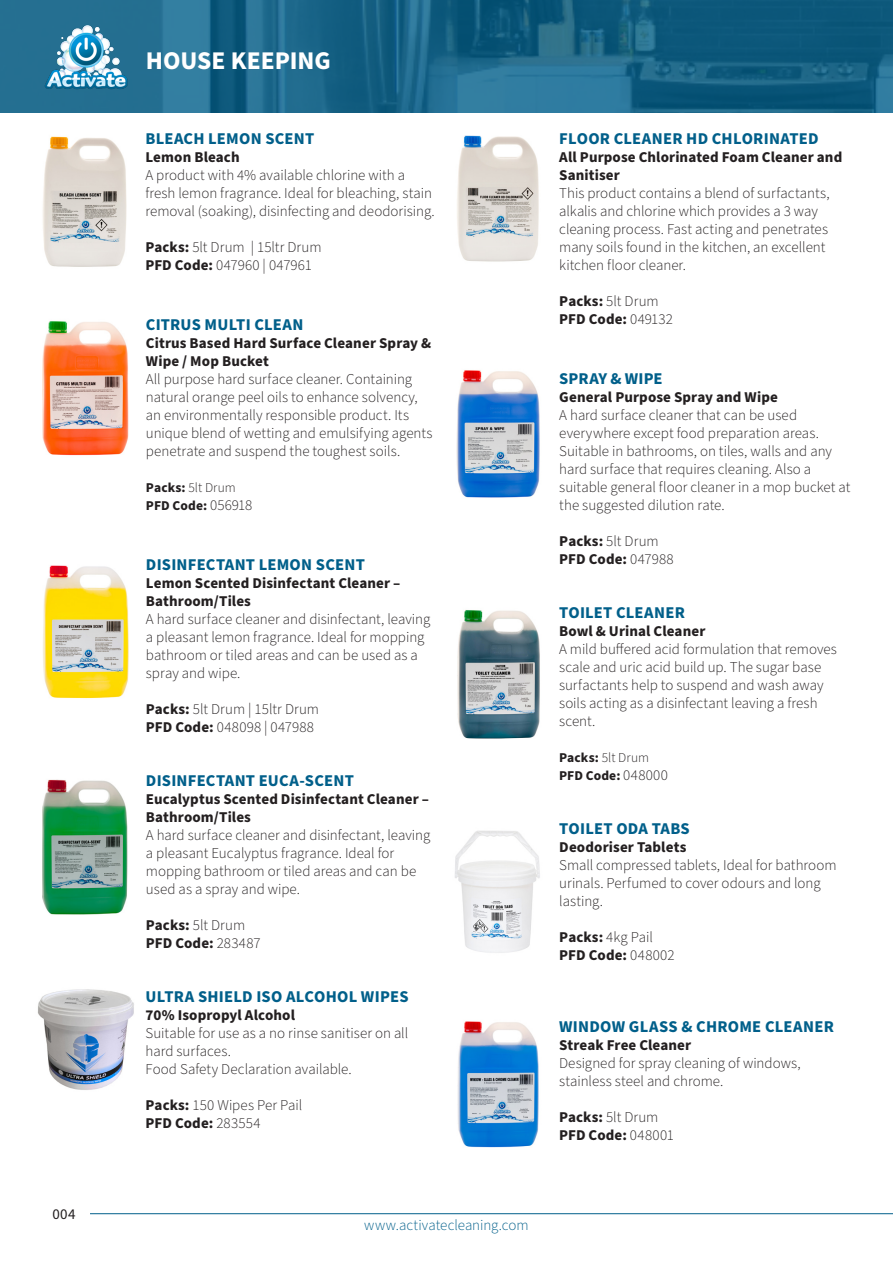
<style>
.page{position:relative;width:893px;height:1263px;background:#fff}
.page>*{position:absolute;margin:0;border:0;box-sizing:border-box;transform-origin:0 0}
.Copy_Text_10_14_Left{font:700 25.5px "Source Sans Pro";color:#fff}
.Headlines_Copy_Text{font:700 16.5px "Source Sans Pro";letter-spacing:.015em;color:#015f8a}
.Copy_Text_10_14_Left-2{font:300 15px/18px "Source Sans Pro";color:#231f20}
.Copy_Text_10_14_Left-3{font:700 15px/18px "Source Sans Pro";letter-spacing:.005em;color:#231f20}
.t1{font:300 15px "Source Sans Pro";color:#015f8a}
.t2{font:15px "Source Sans Pro";color:#231f20}
.Copy_Text_10_14_Left-4{font:700 13.5px "Source Sans Pro";letter-spacing:.005em;color:#231f20}
.Copy_Text_10_14_Left-5{font:300 13.5px "Source Sans Pro";letter-spacing:.005em;color:#231f20}
.s1{font-weight:700}
.s2{font-weight:300;font-size:15px}
.s3{font-weight:300}
</style>
<div class="page">
<hr style="left:90px;top:1213px;width:803px;height:1px;background:#015f8a">
<img style="left:37px;top:989px;width:97px;height:101px">
<svg style="left:0;top:0;width:893px;height:113px;background:#1a6487"></svg>
<img style="left:42px;top:22px;width:87px;height:68px">
<img style="left:455px;top:831px;width:85px;height:122px">
<img style="left:457px;top:610px;width:83px;height:129px">
<img style="left:456px;top:370px;width:84px;height:128px">
<img style="left:43px;top:565px;width:86px;height:134px">
<img style="left:42px;top:779px;width:86px;height:136px">
<img style="left:42px;top:321px;width:87px;height:135px">
<img style="left:457px;top:1021px;width:82px;height:127px">
<img style="left:43px;top:136px;width:84px;height:131px">
<img style="left:457px;top:135px;width:82px;height:127px">
<p class="t2" style="left:53px;top:1204px;width:25px">004</p>
<p class="Copy_Text_10_14_Left" style="left:146px;top:43px;width:186px">HOUSE KEEPING</p>
<p class="Headlines_Copy_Text" style="left:145px;top:127px;width:170px">BLEACH LEMON SCENT</p>
<p class="Copy_Text_10_14_Left-3" style="left:145px;top:148px;width:96px">Lemon Bleach</p>
<p class="Copy_Text_10_14_Left-2" style="left:145px;top:167px;width:291px">A product with 4% available chlorine with a fresh lemon fragrance. Ideal for bleaching, stain removal (soaking), disinfecting and deodorising.</p>
<p class="Copy_Text_10_14_Left-2" style="left:145px;top:239px;width:178px"><span class="s1">Packs:</span> 5lt Drum | 15ltr Drum</p>
<p class="Copy_Text_10_14_Left-2" style="left:145px;top:257px;width:168px"><span class="s1">PFD Code:</span> 047960 | 047961</p>
<p class="Headlines_Copy_Text" style="left:146px;top:313px;width:159px">CITRUS MULTI CLEAN</p>
<p class="Copy_Text_10_14_Left-3" style="left:146px;top:334px;width:287px">Citrus Based Hard Surface Cleaner Spray &amp;<br>Wipe / Mop Bucket</p>
<p class="Copy_Text_10_14_Left-2" style="left:146px;top:371px;width:288px">All purpose hard surface cleaner. Containing natural orange peel oils to enhance solvency, an environmentally responsible product. Its unique blend of wetting and emulsifying agents penetrate and suspend the toughest soils.</p>
<p class="Copy_Text_10_14_Left-5" style="left:146px;top:479px;width:91px"><span class="s1">Packs:</span> 5lt Drum</p>
<p class="Copy_Text_10_14_Left-4" style="left:146px;top:496px;width:108px">PFD Code: <span class="s2">056918</span></p>
<p class="Headlines_Copy_Text" style="left:146px;top:553px;width:220px">DISINFECTANT LEMON SCENT</p>
<p class="Copy_Text_10_14_Left-3" style="left:146px;top:574px;width:256px">Lemon Scented Disinfectant Cleaner –<br>Bathroom/Tiles</p>
<p class="Copy_Text_10_14_Left-2" style="left:146px;top:611px;width:286px">A hard surface cleaner and disinfectant, leaving a pleasant lemon fragrance. Ideal for mopping bathroom or tiled areas and can be used as a spray and wipe.</p>
<p class="Copy_Text_10_14_Left-2" style="left:146px;top:701px;width:175px"><span class="s1">Packs:</span> 5lt Drum | 15ltr Drum</p>
<p class="Copy_Text_10_14_Left-2" style="left:146px;top:719px;width:170px"><span class="s1">PFD Code:</span> 048098 | 047988</p>
<p class="Headlines_Copy_Text" style="left:146px;top:769px;width:210px">DISINFECTANT EUCA-SCENT</p>
<p class="Copy_Text_10_14_Left-3" style="left:146px;top:790px;width:285px">Eucalyptus Scented Disinfectant Cleaner –<br>Bathroom/Tiles</p>
<p class="Copy_Text_10_14_Left-2" style="left:146px;top:827px;width:286px">A hard surface cleaner and disinfectant, leaving a pleasant Eucalyptus fragrance. Ideal for mopping bathroom or tiled areas and can be used as a spray and wipe.</p>
<p class="Copy_Text_10_14_Left-2" style="left:146px;top:917px;width:101px"><span class="s1">Packs:</span> 5lt Drum</p>
<p class="Copy_Text_10_14_Left-3" style="left:146px;top:934px;width:116px">PFD Code: <span class="s3">283487</span></p>
<p class="Headlines_Copy_Text" style="left:146px;top:985px;width:264px">ULTRA SHIELD ISO ALCOHOL WIPES</p>
<p class="Copy_Text_10_14_Left-3" style="left:146px;top:1006px;width:151px">70% Isopropyl Alcohol</p>
<p class="Copy_Text_10_14_Left-2" style="left:146px;top:1025px;width:264px">Suitable for use as a no rinse sanitiser on all hard surfaces.</p>
<p class="Copy_Text_10_14_Left-2" style="left:146px;top:1061px;width:208px">Food Safety Declaration available.</p>
<p class="Copy_Text_10_14_Left-2" style="left:146px;top:1097px;width:158px"><span class="s1">Packs:</span> 150 Wipes Per Pail<br><span class="s1">PFD Code:</span> 283554</p>
<p class="t1" style="left:364px;top:1215px;width:166px">www.activatecleaning.com</p>
<p class="Headlines_Copy_Text" style="left:559px;top:127px;width:261px">FLOOR CLEANER HD CHLORINATED</p>
<p class="Copy_Text_10_14_Left-3" style="left:559px;top:148px;width:284px">All Purpose Chlorinated Foam Cleaner and<br>Sanitiser</p>
<p class="Copy_Text_10_14_Left-2" style="left:559px;top:185px;width:272px">This product contains a blend of surfactants, alkalis and chlorine which provides a 3 way cleaning process. Fast acting and penetrates many soils found in the kitchen, an excellent kitchen floor cleaner.</p>
<p class="Copy_Text_10_14_Left-2" style="left:559px;top:293px;width:101px"><span class="s1">Packs:</span> 5lt Drum</p>
<p class="Copy_Text_10_14_Left-3" style="left:559px;top:310px;width:115px">PFD Code: <span class="s3">049132</span></p>
<p class="Headlines_Copy_Text" style="left:559px;top:367px;width:105px">SPRAY &amp; WIPE</p>
<p class="Copy_Text_10_14_Left-3" style="left:559px;top:388px;width:220px">General Purpose Spray and Wipe</p>
<p class="Copy_Text_10_14_Left-2" style="left:559px;top:407px;width:293px">A hard surface cleaner that can be used everywhere except food preparation areas.<br>Suitable in bathrooms, on tiles, walls and any hard surface that requires cleaning. Also a suitable general floor cleaner in a mop bucket at the suggested dilution rate.</p>
<p class="Copy_Text_10_14_Left-2" style="left:559px;top:533px;width:101px"><span class="s1">Packs:</span> 5lt Drum</p>
<p class="Copy_Text_10_14_Left-3" style="left:559px;top:550px;width:116px">PFD Code: <span class="s3">047988</span></p>
<p class="Headlines_Copy_Text" style="left:559px;top:601px;width:127px">TOILET CLEANER</p>
<p class="Copy_Text_10_14_Left-3" style="left:559px;top:622px;width:148px">Bowl &amp; Urinal Cleaner</p>
<p class="Copy_Text_10_14_Left-2" style="left:559px;top:641px;width:279px">A mild buffered acid formulation that removes scale and uric acid build up. The sugar base surfactants help to suspend and wash away soils acting as a disinfectant leaving a fresh scent.</p>
<p class="Copy_Text_10_14_Left-5" style="left:559px;top:749px;width:91px"><span class="s1">Packs:</span> 5lt Drum</p>
<p class="Copy_Text_10_14_Left-4" style="left:559px;top:766px;width:110px">PFD Code: <span class="s2">048000</span></p>
<p class="Headlines_Copy_Text" style="left:559px;top:817px;width:132px">TOILET ODA TABS</p>
<p class="Copy_Text_10_14_Left-3" style="left:559px;top:838px;width:129px">Deodoriser Tablets</p>
<p class="Copy_Text_10_14_Left-2" style="left:559px;top:857px;width:279px">Small compressed tablets, Ideal for bathroom urinals. Perfumed to cover odours and long lasting.</p>
<p class="Copy_Text_10_14_Left-2" style="left:559px;top:929px;width:95px"><span class="s1">Packs:</span> 4kg Pail</p>
<p class="Copy_Text_10_14_Left-3" style="left:559px;top:946px;width:117px">PFD Code: <span class="s3">048002</span></p>
<p class="Headlines_Copy_Text" style="left:559px;top:1015px;width:276px">WINDOW GLASS &amp; CHROME CLEANER</p>
<p class="Copy_Text_10_14_Left-3" style="left:559px;top:1036px;width:134px">Streak Free Cleaner</p>
<p class="Copy_Text_10_14_Left-2" style="left:559px;top:1055px;width:243px">Designed for spray cleaning of windows, stainless steel and chrome.</p>
<p class="Copy_Text_10_14_Left-2" style="left:559px;top:1109px;width:101px"><span class="s1">Packs:</span> 5lt Drum</p>
<p class="Copy_Text_10_14_Left-3" style="left:559px;top:1126px;width:116px">PFD Code: <span class="s3">048001</span></p>
</div>
